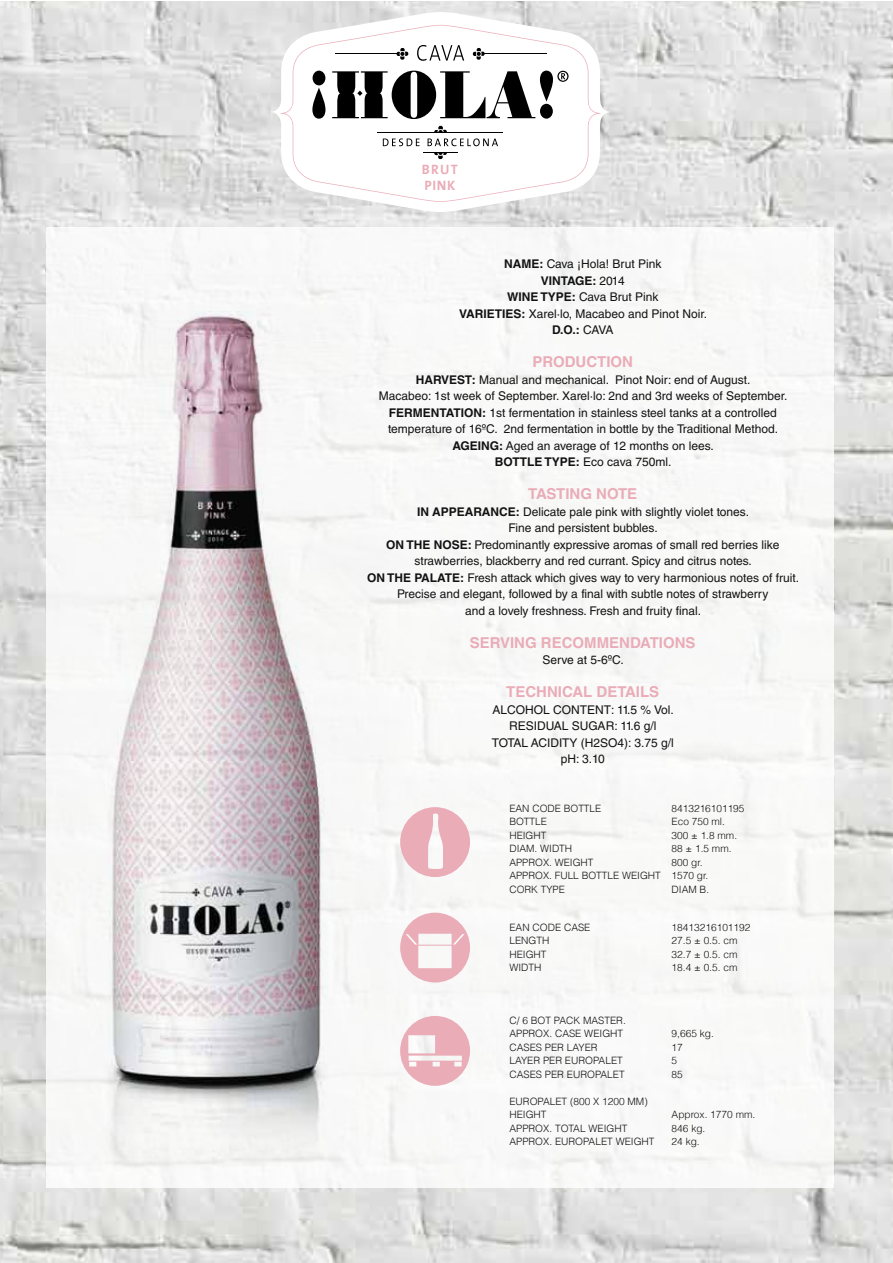
<style>
.page{position:relative;width:893px;height:1263px;background:#fff}
.page>*{position:absolute;margin:0;border:0;box-sizing:border-box;transform-origin:0 0}
.t1{font:700 15px "Helvetica LT Std";color:#eaacb7}
.t2{font:700 13.8px/16px "The Mix";letter-spacing:.075em;color:#eaacb7}
.t3{font:12px/16.5px "Helvetica LT Std";color:#121212;text-align:center}
.t4{font:300 10.2px/13.5px "Helvetica";color:#121212}
.t5{font:300 10.05px/13.5px "Helvetica";color:#121212}
.s1{font-weight:700}
</style>
<div class="page">
<img style="left:0;top:1px;width:893px;height:1262px">
<div style="left:47px;top:227px;width:787px;height:960px;background:#f9f9f8"></div>
<svg style="left:400px;top:807px;width:70px;height:70px"></svg>
<svg style="left:400px;top:913px;width:70px;height:69px"></svg>
<svg style="left:400px;top:1016px;width:70px;height:70px"></svg>
<svg style="left:269px;top:12px;width:343px;height:200px;fill:#e1e1e1"></svg>
<svg style="left:281px;top:25px;width:319px;height:177px"></svg>
<svg style="left:312px;top:71px;width:13px;height:48px"></svg>
<svg style="left:332px;top:71px;width:237px;height:48px"></svg>
<svg style="left:417px;top:45px;width:47px;height:16px"></svg>
<hr style="left:335px;top:54px;width:63px;height:1px;background:#000">
<hr style="left:483px;top:54px;width:63px;height:1px;background:#000">
<svg style="left:396px;top:48px;width:13px;height:12px"></svg>
<svg style="left:473px;top:48px;width:12px;height:12px"></svg>
<hr style="left:378px;top:132px;width:125px;height:1px;background:#000">
<hr style="left:423px;top:153px;width:35px;height:1px;background:#000">
<svg style="left:383px;top:138px;width:36px;height:8px"></svg>
<svg style="left:428px;top:138px;width:70px;height:8px"></svg>
<svg style="left:434px;top:125px;width:13px;height:7px"></svg>
<svg style="left:434px;top:153px;width:13px;height:6px"></svg>
<img style="left:39px;top:274px;width:350px;height:891px">
<p class="t2" style="left:422px;top:161px;width:38px">BRUT<br>PINK</p>
<p class="t3" style="left:459px;top:256px;width:249px"><span class="s1">NAME:</span> Cava ¡Hola! Brut Pink<br><span class="s1">VINTAGE:</span> 2014<br><span class="s1">WINE TYPE:</span> Cava Brut Pink<br><span class="s1">VARIETIES:</span> Xarel·lo, Macabeo and Pinot Noir.<br><span class="s1">D.O.:</span> CAVA</p>
<p class="t1" style="left:532px;top:353px;width:102px">PRODUCTION</p>
<p class="t3" style="left:379px;top:371px;width:410px"><span class="s1">HARVEST:</span> Manual and mechanical. Pinot Noir: end of August.<br>Macabeo: 1st week of September. Xarel·lo: 2nd and 3rd weeks of September.<br><span class="s1">FERMENTATION:</span> 1st fermentation in stainless steel tanks at a controlled temperature of 16ºC. 2nd fermentation in bottle by the Traditional Method.<br><span class="s1">AGEING:</span> Aged an average of 12 months on lees.<br><span class="s1">BOTTLE TYPE:</span> Eco cava 750ml.</p>
<p class="t1" style="left:528px;top:485px;width:111px">TASTING NOTE</p>
<p class="t3" style="left:367px;top:503px;width:434px"><span class="s1">IN APPEARANCE:</span> Delicate pale pink with slightly violet tones.<br>Fine and persistent bubbles.<br><span class="s1">ON THE NOSE:</span> Predominantly expressive aromas of small red berries like strawberries, blackberry and red currant. Spicy and citrus notes.<br><span class="s1">ON THE PALATE:</span> Fresh attack which gives way to very harmonious notes of fruit.<br>Precise and elegant, followed by a final with subtle notes of strawberry<br>and a lovely freshness. Fresh and fruity final.</p>
<p class="t1" style="left:470px;top:633px;width:227px">SERVING RECOMMENDATIONS</p>
<p class="t3" style="left:542px;top:652px;width:83px">Serve at 5-6ºC.</p>
<p class="t1" style="left:506px;top:683px;width:155px">TECHNICAL DETAILS</p>
<p class="t3" style="left:492px;top:701px;width:183px">ALCOHOL CONTENT: 11.5 % Vol.<br>RESIDUAL SUGAR: 11.6 g/l<br>TOTAL ACIDITY (H2SO4): 3.75 g/l pH: 3.10</p>
<p class="t5" style="left:509px;top:801px;width:93px">EAN CODE BOTTLE</p>
<p class="t5" style="left:672px;top:801px;width:74px">8413216101195</p>
<p class="t5" style="left:509px;top:814px;width:39px">BOTTLE</p>
<p class="t5" style="left:672px;top:814px;width:55px">Eco 750 ml.</p>
<p class="t5" style="left:509px;top:828px;width:38px">HEIGHT</p>
<p class="t5" style="left:672px;top:828px;width:67px">300 ± 1.8 mm.</p>
<p class="t5" style="left:509px;top:841px;width:64px">DIAM. WIDTH</p>
<p class="t5" style="left:672px;top:841px;width:61px">88 ± 1.5 mm.</p>
<p class="t5" style="left:509px;top:855px;width:86px">APPROX. WEIGHT</p>
<p class="t5" style="left:509px;top:855px;width:200px;text-indent:162px">800 gr.<br>APPROX. FULL BOTTLE WEIGHT 1570 gr.<br>CORK TYPE</p>
<p class="t5" style="left:672px;top:882px;width:39px">DIAM B.</p>
<p class="t4" style="left:509px;top:920px;width:83px">EAN CODE CASE</p>
<p class="t4" style="left:672px;top:920px;width:80px">18413216101192</p>
<p class="t4" style="left:509px;top:933px;width:41px">LENGTH</p>
<p class="t4" style="left:672px;top:933px;width:67px">27.5 ± 0.5. cm</p>
<p class="t4" style="left:509px;top:947px;width:39px">HEIGHT</p>
<p class="t4" style="left:672px;top:947px;width:67px">32.7 ± 0.5. cm</p>
<p class="t4" style="left:509px;top:960px;width:34px">WIDTH</p>
<p class="t4" style="left:672px;top:960px;width:67px">18.4 ± 0.5. cm</p>
<p class="t4" style="left:509px;top:1013px;width:118px">C/ 6 BOT PACK MASTER.<br>APPROX. CASE WEIGHT</p>
<p class="t4" style="left:672px;top:1026px;width:44px">9,665 kg.</p>
<p class="t4" style="left:509px;top:1040px;width:90px">CASES PER LAYER</p>
<p class="t4" style="left:672px;top:1040px;width:13px">17</p>
<p class="t4" style="left:509px;top:1053px;width:115px">LAYER PER EUROPALET</p>
<p class="t4" style="left:672px;top:1053px;width:7px">5</p>
<p class="t4" style="left:509px;top:1067px;width:117px">CASES PER EUROPALET</p>
<p class="t4" style="left:672px;top:1067px;width:13px">85</p>
<p class="t4" style="left:509px;top:1094px;width:140px">EUROPALET (800 X 1200 MM)<br>HEIGHT</p>
<p class="t4" style="left:672px;top:1107px;width:85px">Approx. 1770 mm.</p>
<p class="t4" style="left:509px;top:1121px;width:119px">APPROX. TOTAL WEIGHT</p>
<p class="t4" style="left:672px;top:1121px;width:35px">846 kg.</p>
<p class="t4" style="left:509px;top:1134px;width:147px">APPROX. EUROPALET WEIGHT</p>
<p class="t4" style="left:672px;top:1134px;width:30px">24 kg.</p>
</div>
